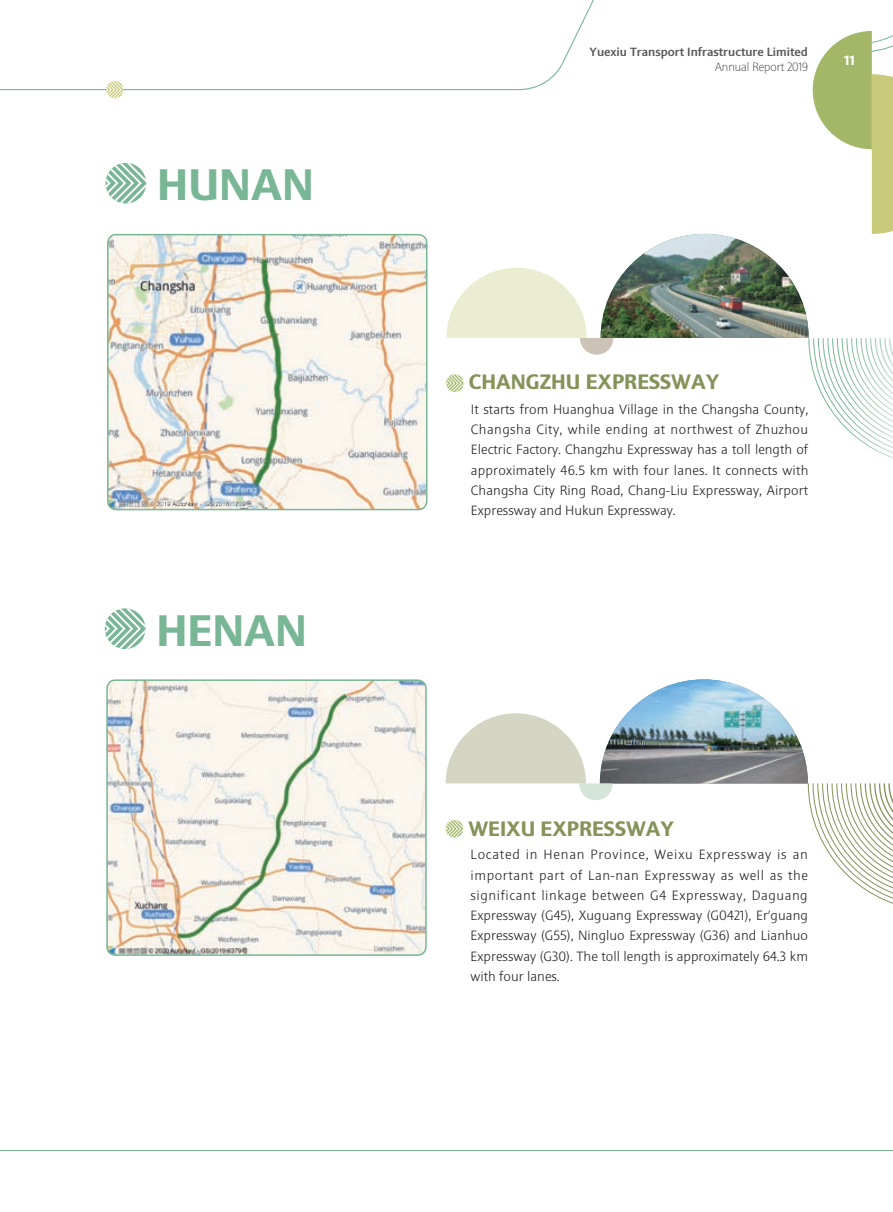
<style>
.page{position:relative;width:893px;height:1212px;background:#fff}
.page>*{position:absolute;margin:0;border:0;box-sizing:border-box;transform-origin:0 0}
.主標題-E{font:700 44.4px "Sinova Pro";color:#78b695}
._3__標題{font:700 21px "Sinova Pro";color:#859259}
._1__內文{font:300 13.5px/20.2px "Sinova Pro";color:#231f20;text-align:justify}
.t1{font:700 13.5px "Sinova Pro";color:#fff}
.t2{font:500 12px "Sinova Pro";color:#57585a}
.t3{font:100 12px "Sinova Pro";color:#231f20}
</style>
<div class="page">
<svg style="left:1px;top:1150px;width:892px;height:2px"></svg>
<svg style="left:1px;top:87px;width:445px;height:4px"></svg>
<svg style="left:106px;top:81px;width:17px;height:17px"></svg>
<svg style="left:106px;top:163px;width:40px;height:40px"></svg>
<svg style="left:105px;top:608px;width:40px;height:41px"></svg>
<img style="left:108px;top:235px;width:319px;height:274px">
<img style="left:108px;top:490px;width:172px;height:19px">
<div style="left:107px;top:234px;width:320px;height:276px;border:2px solid #78b695;border-radius:9px"></div>
<img style="left:109px;top:682px;width:315px;height:271px">
<div style="left:106px;top:679px;width:321px;height:277px;border:2px solid #78b695;border-radius:9px"></div>
<svg style="left:446px;top:0;width:447px;height:459px"></svg>
<svg style="left:446px;top:679px;width:447px;height:225px"></svg>
<p class="主標題-E" style="left:157px;top:159px;width:158px">HUNAN</p>
<p class="主標題-E" style="left:157px;top:604px;width:152px">HENAN</p>
<p class="t2" style="left:589px;top:45px;width:220px">Yuexiu Transport Infrastructure Limited</p>
<p class="t3" style="left:715px;top:60px;width:94px">Annual Report 2019</p>
<p class="t1" style="left:844px;top:53px;width:12px">11</p>
<p class="_3__標題" style="left:469px;top:370px;width:252px">CHANGZHU EXPRESSWAY</p>
<p class="_1__內文" style="left:471px;top:399px;width:339px">It starts from Huanghua Village in the Changsha County, Changsha City, while ending at northwest of Zhuzhou Electric Factory. Changzhu Expressway has a toll length of approximately 46.5 km with four lanes. It connects with Changsha City Ring Road, Chang-Liu Expressway, Airport Expressway and Hukun Expressway.</p>
<p class="_3__標題" style="left:468px;top:817px;width:207px">WEIXU EXPRESSWAY</p>
<p class="_1__內文" style="left:471px;top:844px;width:339px">Located in Henan Province, Weixu Expressway is an important part of Lan-nan Expressway as well as the significant linkage between G4 Expressway, Daguang Expressway (G45 ,) Xuguang Expressway (G0421 ,) Er’guang Expressway (G55 ,) Ningluo Expressway (G36) and Lianhuo Expressway G( 30 .) The toll length is approximately 64.3 km with four lanes.</p>
</div>
